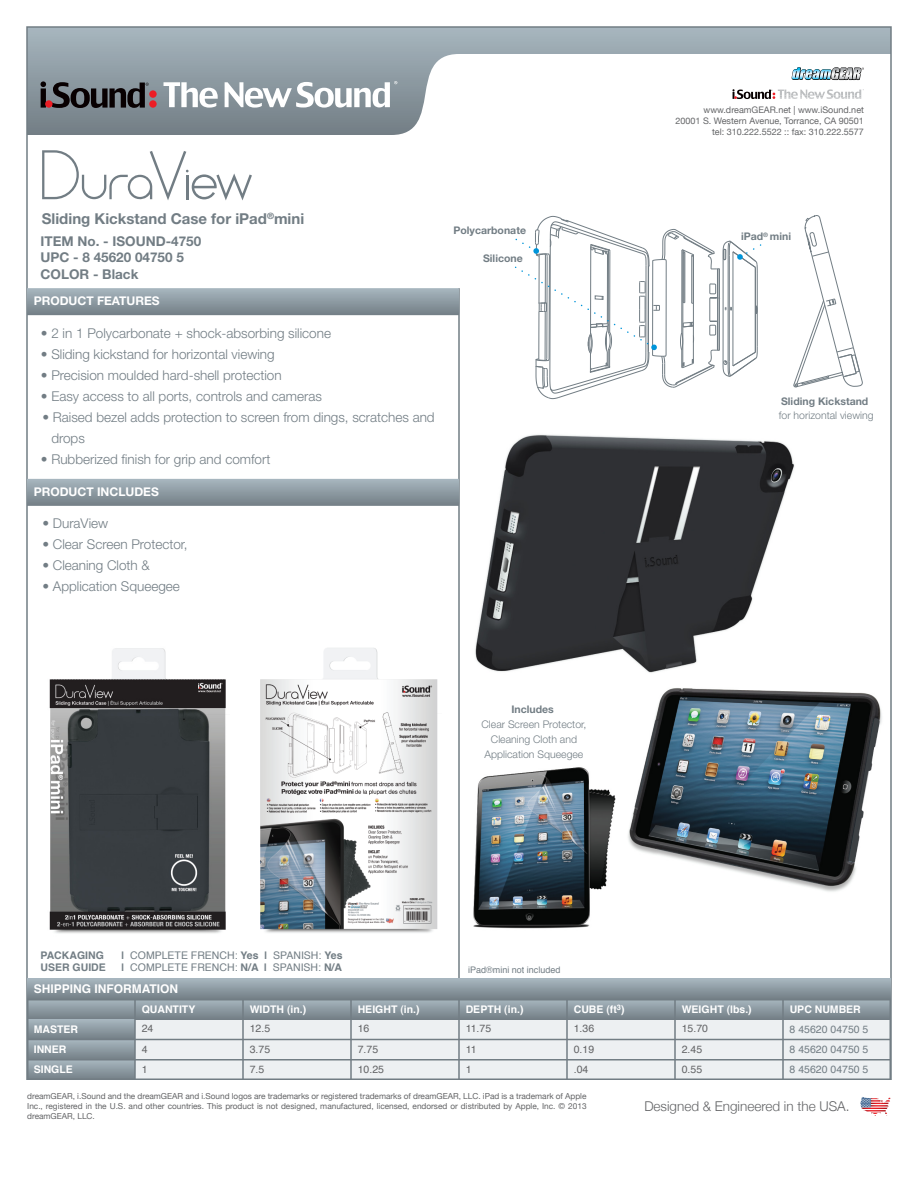
<style>
.page{position:relative;width:918px;height:1188px;background:#fff}
.page>*{position:absolute;margin:0;border:0;box-sizing:border-box;transform-origin:0 0}
.t1{font:700 15px "Helvetica Neue LT Std";color:#727d84}
.t2{font:300 13.5px/21px "Helvetica Neue LT Std";color:#727d84}
.t3{font:700 13.5px/16.5px "Helvetica Neue LT Std";color:#727d84}
.t4{font:300 13.5px "Helvetica Neue";color:#636466}
.t5{font:700 12px "Helvetica Neue LT Std";color:#fff}
.t6{font:700 12px "Helvetica";color:#fff}
.t7{font:10.5px/20.2px "Helvetica";color:#727d84;text-align:justify}
.t8{font:700 10.5px/20.2px "Helvetica";color:#fff}
.t9{font:300 10.5px/15px "Helvetica Neue LT Std";color:#727d84;text-align:center}
.t10{font:10.5px "Helvetica";color:#636466}
.t11{font:700 10.5px "Helvetica Neue LT Std";color:#727d84}
.t12{font:700 10.5px/12.6px "Helvetica";color:#727d84}
.t13{font:9px/10.8px "Helvetica Neue";color:#636466;text-align:right}
.t14{font:9px "Helvetica";color:#727d84}
.t15{font:8.25px/9.9px "Helvetica Neue";color:#636466;text-align:justify}
.s1{font-weight:700}
</style>
<div class="page">
<svg style="left:29px;top:29px;width:860px;height:106px"></svg>
<hr style="left:458px;top:288px;width:2px;height:697px;background:#727d84">
<div style="left:27px;top:979px;width:864px;height:20px;background:linear-gradient(to bottom,#a6b5be,#77838a)"></div>
<svg style="left:27px;top:999px;width:864px;height:81px;background:#c2c9ce"></svg>
<div style="left:149px;top:100px;width:8px;height:8px;background:#ed1d24;border-radius:50%"></div>
<div style="left:149px;top:90px;width:8px;height:8px;background:#ed1d24;border-radius:50%"></div>
<svg style="left:40px;top:81px;width:6px;height:27px"></svg>
<div style="left:45px;top:100px;width:8px;height:8px;background:#ed1d24;border-radius:50%"></div>
<svg style="left:52px;top:82px;width:97px;height:26px;background:#4b4e53"></svg>
<svg style="left:164px;top:81px;width:233px;height:27px"></svg>
<svg style="left:860px;top:1097px;width:31px;height:19px"></svg>
<svg style="left:42px;top:150px;width:210px;height:51px"></svg>
<img style="left:49px;top:648px;width:177px;height:286px">
<img style="left:260px;top:648px;width:178px;height:285px">
<img style="left:475px;top:444px;width:39px;height:228px">
<img style="left:628px;top:693px;width:254px;height:199px">
<img style="left:473px;top:773px;width:139px;height:156px">
<svg style="left:27px;top:288px;width:433px;height:27px;background:#8e9ba3"></svg>
<svg style="left:27px;top:479px;width:433px;height:27px;background:#8d9aa2"></svg>
<svg style="left:514px;top:26px;width:350px;height:798px"></svg>
<p class="t1" style="left:42px;top:210px;width:264px">Sliding Kickstand Case for iPad<sup>®</sup>mini</p>
<p class="t3" style="left:40px;top:232px;width:162px">ITEM No. - ISOUND-4750<br>UPC - 8 45620 04750 5<br>COLOR - Black</p>
<p class="t5" style="left:34px;top:293px;width:128px">PRODUCT FEATURES</p>
<p class="t2" style="left:41px;top:322px;width:292px">• 2 in 1 Polycarbonate + shock-absorbing silicone</p>
<p class="t2" style="left:41px;top:343px;width:235px">• Sliding kickstand for horizontal viewing</p>
<p class="t2" style="left:41px;top:364px;width:242px">• Precision moulded hard-shell protection</p>
<p class="t2" style="left:41px;top:385px;width:283px">• Easy access to all ports, controls and cameras</p>
<p class="t2" style="left:51px;top:406px;width:385px;text-indent:-9px">• Raised bezel adds protection to screen from dings, scratches and drops</p>
<p class="t2" style="left:41px;top:448px;width:231px">• Rubberized finish for grip and comfort</p>
<p class="t5" style="left:34px;top:484px;width:127px">PRODUCT INCLUDES</p>
<p class="t2" style="left:42px;top:512px;width:67px">• DuraView</p>
<p class="t2" style="left:42px;top:533px;width:147px">• Clear Screen Protector,</p>
<p class="t2" style="left:42px;top:554px;width:109px">• Cleaning Cloth &amp;</p>
<p class="t2" style="left:42px;top:575px;width:139px">• Application Squeegee</p>
<p class="t11" style="left:454px;top:224px;width:74px">Polycarbonate</p>
<p class="t11" style="left:483px;top:252px;width:41px">Silicone</p>
<p class="t11" style="left:511px;top:703px;width:44px">Includes</p>
<p class="t9" style="left:482px;top:717px;width:106px">Clear Screen Protector,<br>Cleaning Cloth and<br>Application Squeegee</p>
<p class="t12" style="left:40px;top:949px;width:67px">PACKAGING<br>USER GUIDE</p>
<p class="t7" style="left:121px;top:949px;width:223px;line-height:12.6px"><span class="s1">|</span> COMPLETE FRENCH: <span class="s1">Yes |</span> SPANISH: <span class="s1">Yes |</span> COMPLETE FRENCH: <span class="s1">N/A |</span> SPANISH: <span class="s1">N/A</span></p>
<p class="t14" style="left:468px;top:962px;width:94px">iPad®mini not included</p>
<p class="t13" style="left:676px;top:104px;width:190px">www.dreamGEAR.net | www.iSound.net<br>20001 S. Western Avenue, Torrance, CA 90501 tel: 310.222.5522 :: fax: 310.222.5577</p>
<p class="t11" style="left:741px;top:230px;width:51px">iPad<sup>®</sup> mini</p>
<p class="t11" style="left:781px;top:395px;width:89px">Sliding Kickstand</p>
<p class="t9" style="left:779px;top:407px;width:96px">for horizontal viewing</p>
<p class="t6" style="left:34px;top:979px;width:146px">SHIPPING INFORMATION</p>
<p class="t8" style="left:34px;top:1019px;width:46px">MASTER<br>INNER<br>SINGLE</p>
<p class="t8" style="left:250px;top:999px;width:58px">WIDTH (in.)</p>
<p class="t8" style="left:358px;top:999px;width:63px">HEIGHT (in.)</p>
<p class="t8" style="left:466px;top:999px;width:59px">DEPTH (in.)</p>
<p class="t8" style="left:574px;top:999px;width:52px">CUBE (ft<sup>3</sup>)</p>
<p class="t8" style="left:682px;top:999px;width:72px">WEIGHT (lbs.)</p>
<p class="t8" style="left:790px;top:999px;width:73px">UPC NUMBER</p>
<p class="t8" style="left:142px;top:999px;width:55px">QUANTITY</p>
<p class="t10" style="left:142px;top:1020px;width:13px">24</p>
<p class="t10" style="left:250px;top:1020px;width:22px">12.5</p>
<p class="t10" style="left:358px;top:1020px;width:13px">16</p>
<p class="t10" style="left:466px;top:1020px;width:27px">11.75</p>
<p class="t10" style="left:574px;top:1020px;width:22px">1.36</p>
<p class="t10" style="left:682px;top:1020px;width:28px">15.70</p>
<p class="t10" style="left:142px;top:1041px;width:7px">4</p>
<p class="t10" style="left:250px;top:1041px;width:22px">3.75</p>
<p class="t10" style="left:358px;top:1041px;width:22px">7.75</p>
<p class="t10" style="left:466px;top:1041px;width:12px">11</p>
<p class="t10" style="left:574px;top:1041px;width:22px">0.19</p>
<p class="t10" style="left:682px;top:1041px;width:22px">2.45</p>
<p class="t10" style="left:142px;top:1061px;width:7px">1</p>
<p class="t10" style="left:250px;top:1061px;width:16px">7.5</p>
<p class="t10" style="left:358px;top:1061px;width:28px">10.25</p>
<p class="t10" style="left:466px;top:1061px;width:7px">1</p>
<p class="t10" style="left:574px;top:1061px;width:16px">.04</p>
<p class="t10" style="left:682px;top:1061px;width:22px">0.55</p>
<p class="t7" style="left:790px;top:1019px;width:80px">8 45620 04750 5<br>8 45620 04750 5<br>8 45620 04750 5</p>
<p class="t15" style="left:27px;top:1091px;width:561px">dreamGEAR, i.Sound and the dreamGEAR and i.Sound logos are trademarks or registered trademarks of dreamGEAR, LLC. iPad is a trademark of Apple Inc., registered in the U.S. and other countries. This product is not designed, manufactured, licensed, endorsed or distributed by Apple, Inc. © 2013 dreamGEAR, LLC.</p>
<p class="t4" style="left:644px;top:1098px;width:207px">Designed &amp; Engineered in the USA.</p>
</div>
